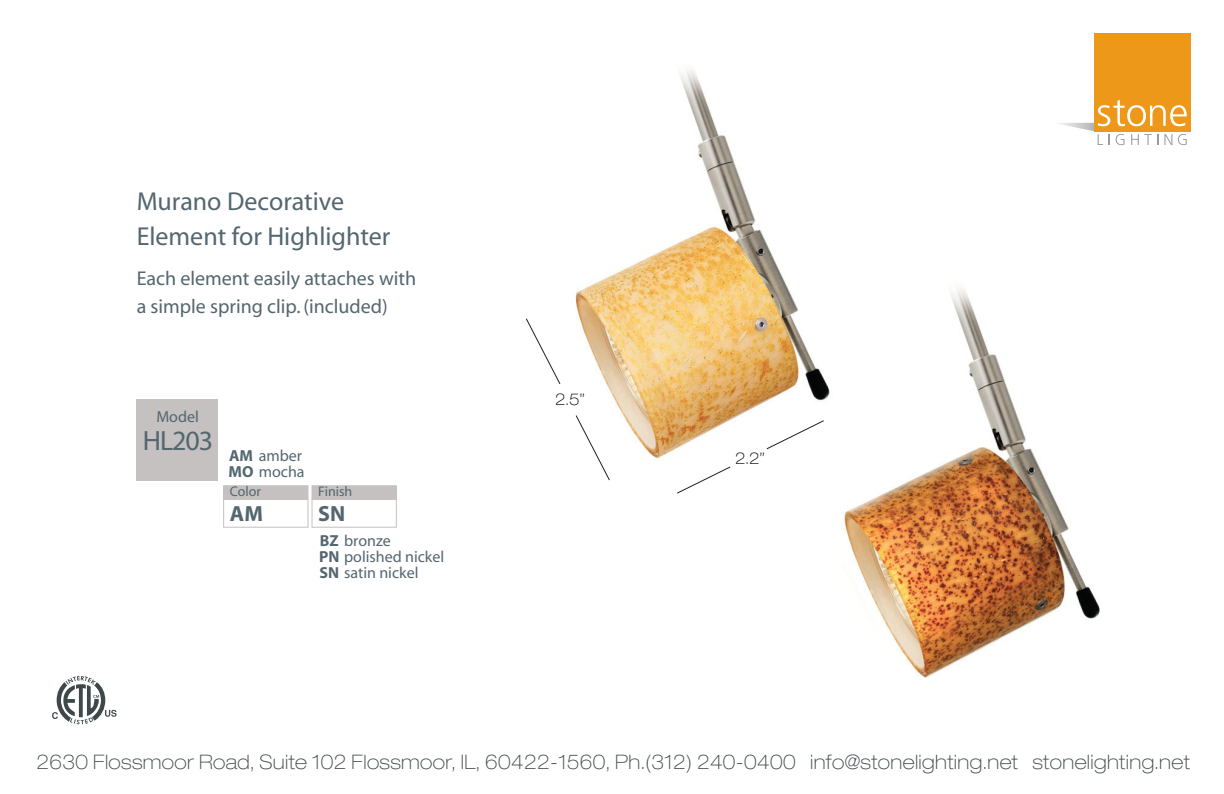
<style>
.page{position:relative;width:1224px;height:794px;background:#fff}
.page>*{position:absolute;margin:0;border:0;box-sizing:border-box;transform-origin:0 0}
.t1{font:28px "Myriad";letter-spacing:-.04em;color:#54666f}
.t2{font:26px/35.2px "Myriad";color:#54666f}
.t3{font:700 22px "Myriad";color:#54666f}
.t4{font:100 expanded 20px "Helvetica Neue LT Std";letter-spacing:.02em;color:#3e474a}
.t5{font:20px/28px "Myriad";color:#54666f}
.t6{font:16px/16px "Myriad";color:#54666f}
.t7{font:100 expanded 16px "Helvetica Neue LT Std";color:#000}
.t8{font:14px "Myriad";color:#54666f}
.s1{font-weight:700}
</style>
<div class="page">
<div style="left:1095px;top:33px;width:96px;height:98px;background:#ee981a"></div>
<svg style="left:1059px;top:100px;width:132px;height:45px"></svg>
<svg style="left:52px;top:676px;width:65px;height:48px"></svg>
<div style="left:223px;top:485px;width:85px;height:43px;border:1px solid #c4c1c0"></div>
<div style="left:224px;top:486px;width:84px;height:14px;background:#c4c1c0"></div>
<div style="left:312px;top:485px;width:85px;height:43px;border:1px solid #c4c1c0"></div>
<div style="left:312px;top:486px;width:84px;height:14px;background:#c4c1c0"></div>
<div style="left:137px;top:399px;width:81px;height:81px;background:#c4c1c0"></div>
<img style="left:575px;top:69px;width:208px;height:391px">
<img style="left:750px;top:278px;width:350px;height:400px">
<svg style="left:766px;top:420px;width:59px;height:30px"></svg>
<svg style="left:677px;top:466px;width:54px;height:28px"></svg>
<svg style="left:526px;top:318px;width:35px;height:66px"></svg>
<svg style="left:575px;top:415px;width:35px;height:66px"></svg>
<h2 class="t2" style="left:137px;top:185px;width:255px">Murano Decorative<br>Element for Highlighter</h2>
<p class="t5" style="left:137px;top:265px;width:281px">Each element easily attaches with a simple spring clip. (included)</p>
<p class="t6" style="left:156px;top:409px;width:44px">Model</p>
<h1 class="t1" style="left:143px;top:426px;width:72px">HL203</h1>
<p class="t6" style="left:229px;top:448px;width:78px"><span class="s1">AM</span> amber<br><span class="s1">MO</span> mocha</p>
<p class="t8" style="left:230px;top:485px;width:33px">Color</p>
<p class="t3" style="left:230px;top:502px;width:35px">AM</p>
<p class="t8" style="left:318px;top:485px;width:36px">Finish</p>
<p class="t3" style="left:318px;top:502px;width:29px">SN</p>
<p class="t6" style="left:319px;top:533px;width:127px"><span class="s1">BZ</span> bronze<br><span class="s1">PN</span> polished nickel<br><span class="s1">SN</span> satin nickel</p>
<p class="t7" style="left:555px;top:390px;width:31px">2.5”</p>
<p class="t7" style="left:735px;top:449px;width:31px">2.2”</p>
<p class="t4" style="left:37px;top:749px;width:1155px">2630 Flossmoor Road, Suite 102 Flossmoor, IL, 60422-1560, Ph.(312) 240-0400 info@stonelighting.net stonelighting.net</p>
</div>
